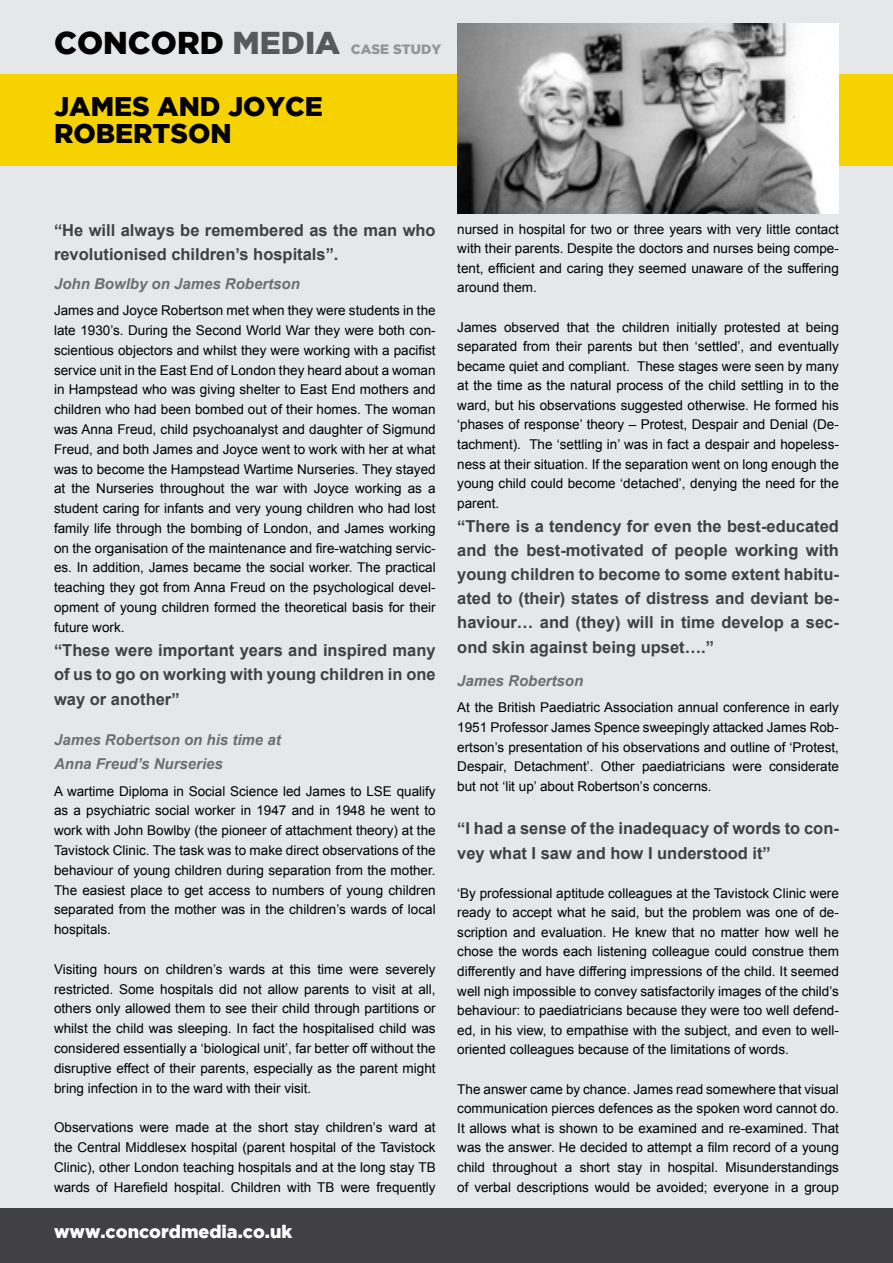
<style>
.page{position:relative;width:893px;height:1263px;background:#e6e7e8}
.page>*{position:absolute;margin:0;border:0;box-sizing:border-box;transform-origin:0 0}
.t1{font:900 31.5px "Gotham HTF";color:#000}
.t2{font:900 27px/27px "Gotham HTF";color:#000}
.t3{font:900 18px "Gotham HTF";color:#fff}
.t4{font:700 16.5px/24.2px "Arial";color:#414042}
.t5{font:italic 700 15px/24.3px "Arial";color:#6d6e71}
.t6{font:13.5px/19.8px "Arial";color:#000;text-align:justify}
.t7{font:900 13.5px "Gotham HTF";color:#939598}
.s1{color:#58595b}
</style>
<div class="page">
<div style="left:0;top:1209px;width:893px;height:54px;background:#414042"></div>
<div style="left:0;top:75px;width:893px;height:91px;background:#f6d200"></div>
<img style="left:458px;top:23px;width:381px;height:190px">
<h1 class="t1" style="left:54px;top:24px;width:288px">CONCORD <span class="s1">MEDIA</span></h1>
<p class="t7" style="left:351px;top:41px;width:21px">Case</p>
<p class="t7" style="left:393px;top:41px;width:39px">study</p>
<h2 class="t2" style="left:54px;top:92px;width:270px">JAMES AND JOYCE<br>ROBERTSON</h2>
<p class="t4" style="left:54px;top:218px;width:383px">“He will always be remembered as the man who revolutionised children’s hospitals”.</p>
<p class="t5" style="left:54px;top:272px;width:247px">John Bowlby on James Robertson</p>
<p class="t6" style="left:54px;top:301px;width:383px">James and Joyce Robertson met when they were students in the late 1930’s. During the Second World War they were both con&shy;scientious objectors and whilst they were working with a pacifist service unit in the East End of London they heard about a woman in Hampstead who was giving shelter to East End mothers and children who had been bombed out of their homes. The woman was Anna Freud, child psychoanalyst and daughter of Sigmund Freud, and both James and Joyce went to work with her at what was to become the Hampstead Wartime Nurseries. They stayed at the Nurseries throughout the war with Joyce working as a student caring for infants and very young children who had lost family life through the bombing of London, and James working on the organisation of the maintenance and fire-watching servic&shy;es. In addition, James became the social worker. The practical teaching they got from Anna Freud on the psychological devel&shy;opment of young children formed the theoretical basis for their future work.</p>
<p class="t4" style="left:54px;top:639px;width:383px;text-align:justify">“These were important years and inspired many of us to go on working with young children in one way or another”</p>
<p class="t5" style="left:54px;top:728px;width:228px">James Robertson on his time at<br>Anna Freud’s Nurseries</p>
<p class="t6" style="left:54px;top:781px;width:383px">A wartime Diploma in Social Science led James to LSE qualify as a psychiatric social worker in 1947 and in 1948 he went to work with John Bowlby (the pioneer of attachment theory) at the Tavistock Clinic. The task was to make direct observations of the behaviour of young children during separation from the mother.<br>The easiest place to get access to numbers of young children separated from the mother was in the children’s wards of local hospitals.</p>
<p class="t6" style="left:54px;top:959px;width:383px">Visiting hours on children’s wards at this time were severely restricted. Some hospitals did not allow parents to visit at all, others only allowed them to see their child through partitions or whilst the child was sleeping. In fact the hospitalised child was considered essentially a ‘biological unit’, far better off without the disruptive effect of their parents, especially as the parent might bring infection in to the ward with their visit.</p>
<p class="t6" style="left:54px;top:1118px;width:383px">Observations were made at the short stay children’s ward at the Central Middlesex hospital (parent hospital of the Tavistock Clinic), other London teaching hospitals and at the long stay TB wards of Harefield hospital. Children with TB were frequently</p>
<h3 class="t3" style="left:54px;top:1221px;width:240px">www.concordmedia.co.uk</h3>
<p class="t6" style="left:457px;top:219px;width:383px">nursed in hospital for two or three years with very little contact with their parents. Despite the doctors and nurses being compe&shy;tent, efficient and caring they seemed unaware of the suffering around them.</p>
<p class="t6" style="left:457px;top:317px;width:383px">James observed that the children initially protested at being separated from their parents but then ‘settled’, and eventually became quiet and compliant. These stages were seen by many at the time as the natural process of the child settling in to the ward, but his observations suggested otherwise. He formed his ‘phases of response’ theory – Protest, Despair and Denial (De&shy;tachment). The ‘settling in’ was in fact a despair and hopeless&shy;ness at their situation. If the separation went on long enough the young child could become ‘detached’, denying the need for the parent.</p>
<p class="t4" style="left:457px;top:515px;width:383px;text-align:justify">“There is a tendency for even the best-educated and the best-motivated of people working with young children to become to some extent habitu&shy;ated to (their) states of distress and deviant be&shy;haviour… and (they) will in time develop a sec&shy;ond skin against being upset….”</p>
<p class="t5" style="left:457px;top:669px;width:127px">James Robertson</p>
<p class="t6" style="left:457px;top:698px;width:383px">At the British Paediatric Association annual conference in early 1951 Professor James Spence sweepingly attacked James Rob&shy;ertson’s presentation of his observations and outline of ‘Protest, Despair, Detachment’. Other paediatricians were considerate but not ‘lit up’ about Robertson’s concerns.</p>
<p class="t4" style="left:457px;top:817px;width:383px">“I had a sense of the inadequacy of words to con&shy;vey what I saw and how I understood it”</p>
<p class="t6" style="left:457px;top:883px;width:383px">‘By professional aptitude colleagues at the Tavistock Clinic were ready to accept what he said, but the problem was one of de&shy;scription and evaluation. He knew that no matter how well he chose the words each listening colleague could construe them differently and have differing impressions of the child. It seemed well nigh impossible to convey satisfactorily images of the child’s behaviour: to paediatricians because they were too well defend&shy;ed, in his view, to empathise with the subject, and even to well&shy;oriented colleagues because of the limitations of words.</p>
<p class="t6" style="left:457px;top:1079px;width:383px">The answer came by chance. James read somewhere that visual communication pierces defences as the spoken word cannot do.<br>It allows what is shown to be examined and re-examined. That was the answer. He decided to attempt a film record of a young child throughout a short stay in hospital. Misunderstandings of verbal descriptions would be avoided; everyone in a group</p>
</div>
